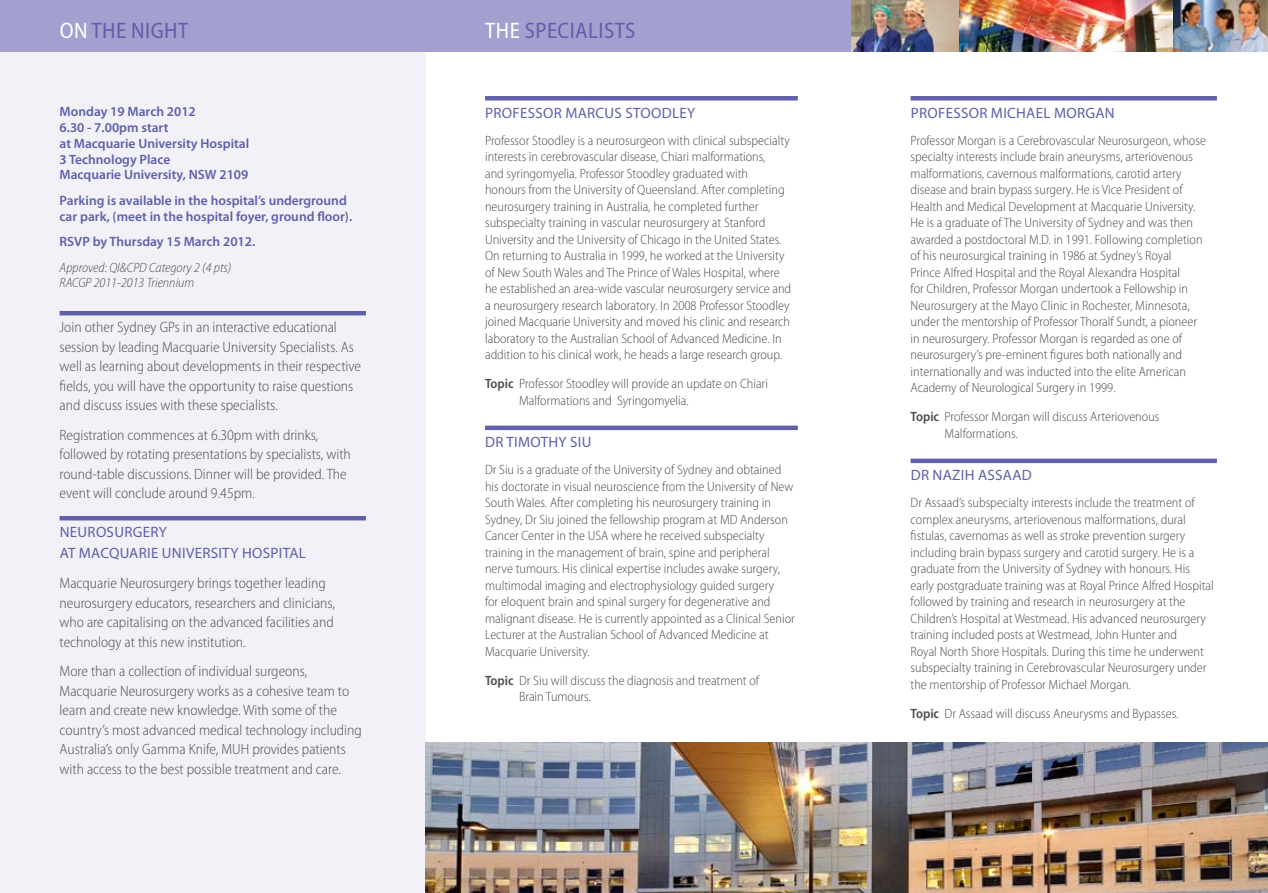
<style>
.page{position:relative;width:1268px;height:893px;background:#fff}
.page>*{position:absolute;margin:0;border:0;box-sizing:border-box;transform-origin:0 0}
.t1{font:semi-condensed 22.5px "Myriad Pro";letter-spacing:.02em;color:#5f5faa}
.t2{font:300 semi-condensed 15px/19.5px "Myriad Pro";color:#4d4d4f}
.t3{font:15px/21px "Myriad Pro";letter-spacing:.02em;color:#5f5faa}
.t4{font:300 semi-condensed 13.5px/16.5px "Myriad Pro";color:#4d4d4f}
.t5{font:600 13.5px/15.8px "Myriad Pro";color:#5f5faa}
.t6{font:italic 300 semi-condensed 13.5px/15.8px "Myriad Pro";color:#4d4d4f}
.s1{color:#fff}
.s2{font-weight:600}
</style>
<div class="page">
<div style="left:0;top:43px;width:425px;height:850px;background:#f2f1f8"></div>
<div style="left:0;top:0;width:858px;height:51px;background:#a3a0cf"></div>
<hr style="left:60px;top:311px;width:306px;height:4px;background:#5f5faa">
<hr style="left:60px;top:516px;width:306px;height:4px;background:#5f5faa">
<img style="left:958px;top:0;width:309px;height:51px">
<img style="left:851px;top:0;width:107px;height:51px">
<img style="left:425px;top:742px;width:842px;height:151px">
<div style="left:485px;top:96px;width:312px;height:5px;background:#5f5faa"></div>
<hr style="left:485px;top:426px;width:312px;height:4px;background:#5f5faa">
<div style="left:910px;top:96px;width:306px;height:5px;background:#5f5faa"></div>
<hr style="left:910px;top:459px;width:306px;height:4px;background:#5f5faa">
<h1 class="t1" style="left:60px;top:18px;width:130px"><span class="s1">ON</span> THE NIGHT</h1>
<h1 class="t1" style="left:485px;top:18px;width:152px"><span class="s1">THE</span> SPECIALISTS</h1>
<p class="t5" style="left:60px;top:104px;width:191px">Monday 19 March 2012<br>6.30 - 7.00pm start<br>at Macquarie University Hospital<br>3 Technology Place<br>Macquarie University, NSW 2109</p>
<p class="t5" style="left:60px;top:192px;width:294px">Parking is available in the hospital’s underground car park, (meet in the hospital foyer, ground floor).</p>
<p class="t5" style="left:60px;top:233px;width:197px">RSVP by Thursday 15 March 2012.</p>
<p class="t6" style="left:60px;top:260px;width:173px">Approved: QI&amp;CPD Category 2 (4 pts)<br>RACGP 2011-2013 Triennium</p>
<p class="t2" style="left:60px;top:318px;width:303px">Join other Sydney GPs in an interactive educational session by leading Macquarie University Specialists. As well as learning about developments in their respective fields, you will have the opportunity to raise questions and discuss issues with these specialists.</p>
<p class="t2" style="left:60px;top:425px;width:293px">Registration commences at 6.30pm with drinks, followed by rotating presentations by specialists, with round-table discussions. Dinner will be provided. The event will conclude around 9.45pm.</p>
<p class="t3" style="left:60px;top:522px;width:248px">NEUROSURGERY<br>AT MACQUARIE UNIVERSITY HOSPITAL</p>
<p class="t2" style="left:60px;top:574px;width:277px">Macquarie Neurosurgery brings together leading neurosurgery educators, researchers and clinicians, who are capitalising on the advanced facilities and technology at this new institution.</p>
<p class="t2" style="left:60px;top:662px;width:304px">More than a collection of individual surgeons, Macquarie Neurosurgery works as a cohesive team to learn and create new knowledge. With some of the country’s most advanced medical technology including Australia’s only Gamma Knife, MUH provides patients with access to the best possible treatment and care.</p>
<p class="t3" style="left:485px;top:102px;width:212px">PROFESSOR MARCUS STOODLEY</p>
<p class="t4" style="left:485px;top:132px;width:307px">Professor Stoodley is a neurosurgeon with clinical subspecialty interests in cerebrovascular disease, Chiari malformations,<br>and syringomyelia. Professor Stoodley graduated with honours from the University of Queensland. After completing neurosurgery training in Australia, he completed further subspecialty training in vascular neurosurgery at Stanford University and the University of Chicago in the United States.<br>On returning to Australia in 1999, he worked at the University of New South Wales and The Prince of Wales Hospital, where he established an area-wide vascular neurosurgery service and a neurosurgery research laboratory. In 2008 Professor Stoodley joined Macquarie University and moved his clinic and research laboratory to the Australian School of Advanced Medicine. In addition to his clinical work, he heads a large research group.</p>
<p class="t4" style="left:519px;top:376px;width:250px;text-indent:-34px"><span class="s2">Topic</span> Professor Stoodley will provide an update on Chiari<br>Malformations and Syringomyelia.</p>
<p class="t3" style="left:485px;top:431px;width:108px">DR TIMOTHY SIU</p>
<p class="t4" style="left:485px;top:462px;width:311px">Dr Siu is a graduate of the University of Sydney and obtained his doctorate in visual neuroscience from the University of New South Wales. After completing his neurosurgery training in Sydney, Dr Siu joined the fellowship program at MD Anderson Cancer Center in the USA where he received subspecialty training in the management of brain, spine and peripheral nerve tumours. His clinical expertise includes awake surgery, multimodal imaging and electrophysiology guided surgery<br>for eloquent brain and spinal surgery for degenerative and malignant disease. He is currently appointed as a Clinical Senior Lecturer at the Australian School of Advanced Medicine at Macquarie University.</p>
<p class="t4" style="left:519px;top:672px;width:241px;text-indent:-34px"><span class="s2">Topic</span> Dr Siu will discuss the diagnosis and treatment of<br>Brain Tumours.</p>
<p class="t3" style="left:910px;top:102px;width:205px">PROFESSOR MICHAEL MORGAN</p>
<p class="t4" style="left:910px;top:132px;width:297px">Professor Morgan is a Cerebrovascular Neurosurgeon, whose specialty interests include brain aneurysms, arteriovenous malformations, cavernous malformations, carotid artery disease and brain bypass surgery. He is Vice President of Health and Medical Development at Macquarie University.<br>He is a graduate of The University of Sydney and was then awarded a postdoctoral M.D. in 1991. Following completion of his neurosurgical training in 1986 at Sydney’s Royal<br>Prince Alfred Hospital and the Royal Alexandra Hospital<br>for Children, Professor Morgan undertook a Fellowship in Neurosurgery at the Mayo Clinic in Rochester, Minnesota, under the mentorship of Professor Thoralf Sundt, a pioneer in neurosurgery. Professor Morgan is regarded as one of neurosurgery’s pre-eminent figures both nationally and internationally and was inducted into the elite American Academy of Neurological Surgery in 1999.</p>
<p class="t4" style="left:944px;top:409px;width:216px;text-indent:-34px"><span class="s2">Topic</span> Professor Morgan will discuss Arteriovenous<br>Malformations.</p>
<p class="t3" style="left:910px;top:464px;width:123px">DR NAZIH ASSAAD</p>
<p class="t4" style="left:910px;top:495px;width:305px">Dr Assaad’s subspecialty interests include the treatment of complex aneurysms, arteriovenous malformations, dural fistulas, cavernomas as well as stroke prevention surgery including brain bypass surgery and carotid surgery. He is a graduate from the University of Sydney with honours. His early postgraduate training was at Royal Prince Alfred Hospital followed by training and research in neurosurgery at the Children’s Hospital at Westmead. His advanced neurosurgery training included posts at Westmead, John Hunter and<br>Royal North Shore Hospitals. During this time he underwent subspecialty training in Cerebrovascular Neurosurgery under the mentorship of Professor Michael Morgan.</p>
<p class="t4" style="left:910px;top:705px;width:269px"><span class="s2">Topic</span> Dr Assaad will discuss Aneurysms and Bypasses.</p>
</div>
